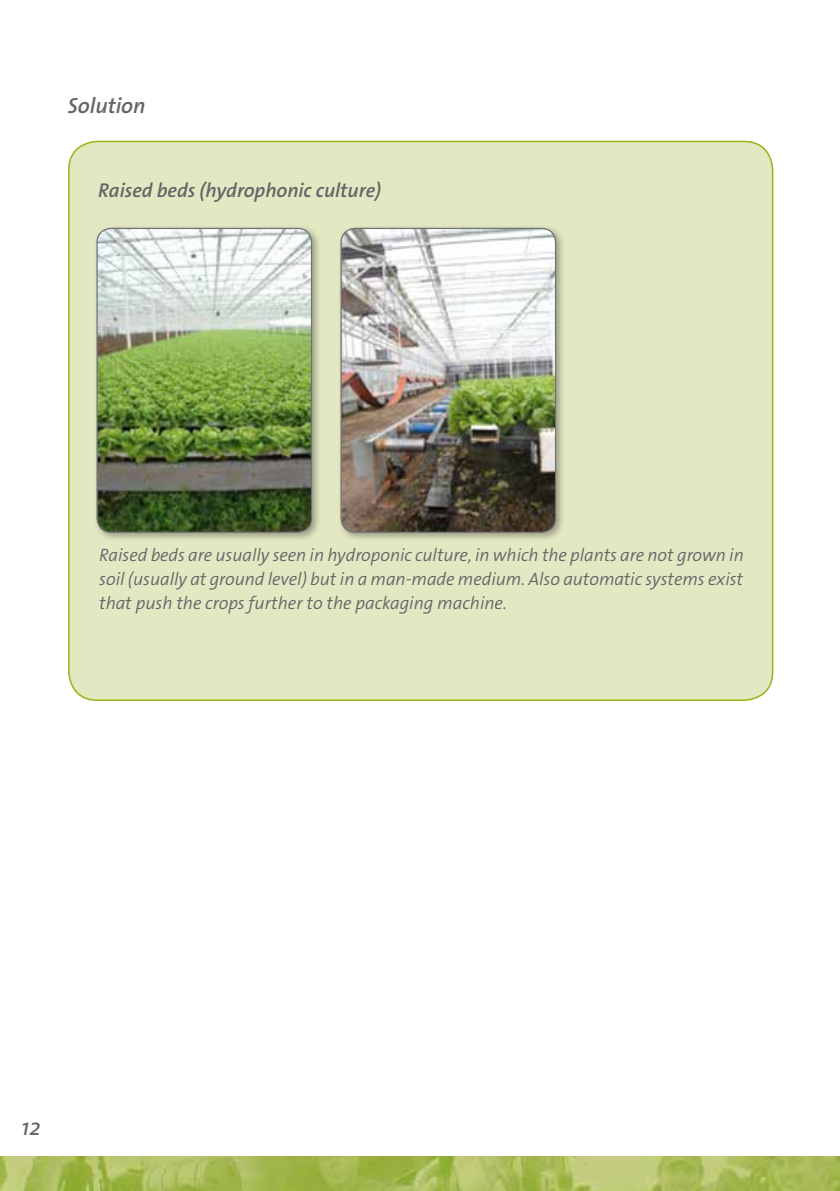
<style>
.page{position:relative;width:840px;height:1191px;background:#fff}
.page>*{position:absolute;margin:0;border:0;box-sizing:border-box;transform-origin:0 0}
.t1{font:italic 24px "The Sans";color:#646567}
.t2{font:italic 600 22px "The Sans B6";color:#646567}
.t3{font:italic 600 20px "The Sans B6";color:#646567}
.t4{font:italic 300 18px/24px "The Sans B4";color:#646567;text-align:justify}
</style>
<div class="page">
<img style="left:0;top:1157px;width:839px;height:34px">
<div style="left:69px;top:141px;width:703px;height:559px;background:#e3e8c3;border-radius:28px"></div>
<div style="left:93px;top:224px;width:227px;height:318px;background:#000;opacity:.3"></div>
<img style="left:97px;top:228px;width:214px;height:304px">
<div style="left:96px;top:228px;width:216px;height:305px;border:1px solid #707172;border-radius:14px"></div>
<div style="left:337px;top:224px;width:227px;height:318px;background:#000;opacity:.3"></div>
<img style="left:341px;top:228px;width:214px;height:304px">
<div style="left:340px;top:228px;width:216px;height:305px;border:1px solid #707172;border-radius:14px"></div>
<p class="t2" style="left:68px;top:94px;width:79px">Solution</p>
<p class="t3" style="left:98px;top:179px;width:284px">Raised beds (hydrophonic culture)</p>
<p class="t4" style="left:99px;top:544px;width:645px">Raised beds are usually seen in hydroponic culture, in which the plants are not grown in soil (usually at ground level) but in a man-made medium. Also automatic systems exist that push the crops further to the packaging machine.</p>
<h1 class="t1" style="left:22px;top:1106px;width:21px">12</h1>
</div>
